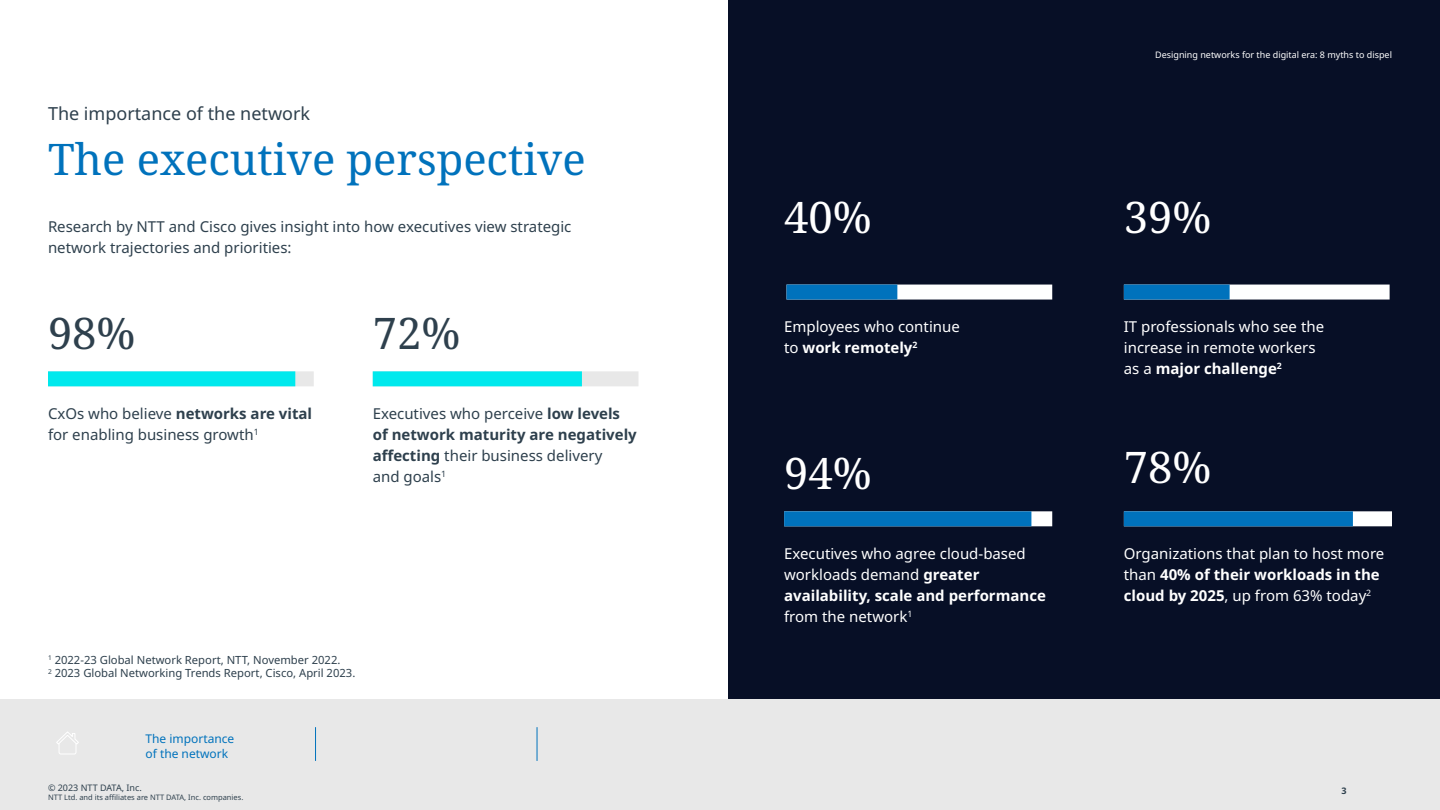
<style>
.page{position:relative;width:1440px;height:810px;background:#070f26}
.page>*{position:absolute;margin:0;border:0;box-sizing:border-box;transform-origin:0 0}
.t1{font:43.5px "Noto Serif";color:#0072bc}
.t2{font:43.5px "Noto Serif";color:#fff}
.t3{font:43.5px "Noto Serif";color:#2e404d}
.t4{font:18px "Noto Sans";color:#2e404d}
.t5{font:15px/21px "Noto Sans";color:#fff}
.t6{font:15px/21px "Noto Sans";color:#2e404d}
.t7{font:12px/15px "Noto Sans";color:#0072bc}
.t8{font:11.25px/13.5px "Noto Sans";color:#2e404d}
.t9{font:9px "Noto Sans";color:#fff}
.t10{font:9px "Noto Sans";color:#2e404d}
.t11{font:700 9px "Noto Sans";color:#2e404d}
.t12{font:7.5px "Noto Sans";color:#2e404d}
.s1{font-weight:700}
</style>
<div class="page">
<div style="left:0;top:0;width:728px;height:705px;background:#fff"></div>
<svg style="left:288px;top:371px;width:18px;height:15px"></svg>
<div style="left:56px;top:371px;width:232px;height:15px;background:#00e9ed"></div>
<div style="left:380px;top:371px;width:251px;height:15px;background:#e8e8e8"></div>
<div style="left:380px;top:371px;width:194px;height:15px;background:#00e9ed"></div>
<svg style="left:1024px;top:511px;width:21px;height:15px"></svg>
<div style="left:792px;top:511px;width:232px;height:15px;background:#0072bc"></div>
<svg style="left:1345px;top:511px;width:39px;height:15px"></svg>
<div style="left:1131px;top:511px;width:214px;height:15px;background:#0072bc"></div>
<div style="left:794px;top:285px;width:251px;height:15px;background:#fff"></div>
<div style="left:794px;top:285px;width:96px;height:15px;background:#0072bc"></div>
<div style="left:1131px;top:285px;width:251px;height:15px;background:#fff"></div>
<div style="left:1131px;top:285px;width:91px;height:15px;background:#0072bc"></div>
<div style="left:0;top:699px;width:1440px;height:111px;background:#e8e8e8"></div>
<svg style="left:56px;top:732px;width:23px;height:22px"></svg>
<hr style="left:315px;top:727px;width:1px;height:34px;background:#0072bc">
<hr style="left:537px;top:727px;width:1px;height:34px;background:#0072bc">
<p class="t4" style="left:48px;top:104px;width:264px">The importance of the network</p>
<h1 class="t1" style="left:48px;top:129px;width:539px">The executive perspective</h1>
<p class="t6" style="left:48px;top:216px;width:525px">Research by NTT and Cisco gives insight into how executives view strategic network trajectories and priorities:</p>
<h1 class="t3" style="left:48px;top:303px;width:89px">98%</h1>
<p class="t6" style="left:48px;top:403px;width:266px">CxOs who believe <span class="s1">networks are vital </span>for enabling business growth<sup>1</sup></p>
<h1 class="t3" style="left:373px;top:303px;width:89px">72%</h1>
<p class="t6" style="left:373px;top:403px;width:266px">Executives who perceive <span class="s1">low levels of network maturity are negatively affecting</span> their business delivery<br>and goals<sup>1</sup></p>
<p class="t8" style="left:48px;top:653px;width:309px"><sup>1</sup> 2022-23 Global Network Report, NTT, November 2022.<br><sup>2</sup> 2023 Global Networking Trends Report, Cisco, April 2023.</p>
<p class="t7" style="left:146px;top:731px;width:90px">The importance of the network</p>
<p class="t9" style="left:1155px;top:49px;width:238px">Designing networks for the digital era: 8 myths to dispel</p>
<h1 class="t2" style="left:784px;top:187px;width:89px">40%</h1>
<h1 class="t2" style="left:1124px;top:187px;width:89px">39%</h1>
<p class="t5" style="left:784px;top:316px;width:177px">Employees who continue to <span class="s1">work remotely</span><sup>2</sup></p>
<p class="t5" style="left:1124px;top:316px;width:202px">IT professionals who see the increase in remote workers as a <span class="s1">major challenge</span><sup>2</sup></p>
<h1 class="t2" style="left:784px;top:443px;width:89px">94%</h1>
<h1 class="t2" style="left:1124px;top:437px;width:89px">78%</h1>
<p class="t5" style="left:784px;top:543px;width:263px">Executives who agree cloud-based workloads demand <span class="s1">greater availability, scale and performance </span>from the network<sup>1</sup></p>
<p class="t5" style="left:1124px;top:543px;width:262px">Organizations that plan to host more than <span class="s1">40% of their workloads in the cloud by 2025</span>, up from 63% today<sup>2</sup></p>
<p class="t10" style="left:48px;top:782px;width:95px">© 2023 NTT DATA, Inc.</p>
<p class="t11" style="left:1342px;top:785px;width:7px">3</p>
<p class="t12" style="left:48px;top:793px;width:197px">NTT Ltd. and its affiliates are NTT DATA, Inc. companies.</p>
</div>
